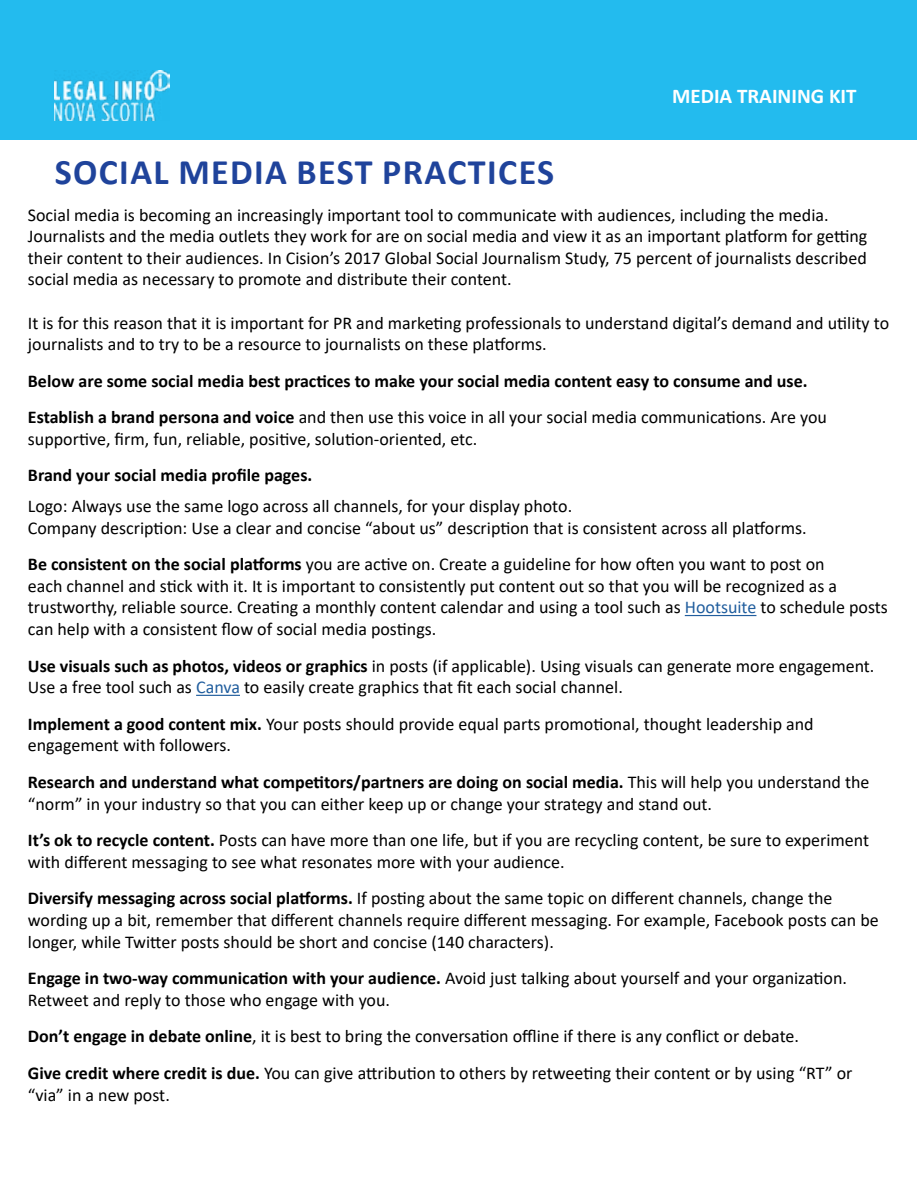
<style>
.page{position:relative;width:918px;height:1188px;background:#fff}
.page>*{position:absolute;margin:0;border:0;box-sizing:border-box;transform-origin:0 0}
.t1{font:700 36px "Calibri";letter-spacing:.04em;color:#1f439b}
.t2{font:700 21px "Calibri";color:#fff}
.t3{font:18px/21.6px "Calibri";color:#000}
.t4{font:700 18px/36.6px "Calibri";color:#000}
.s1{font-weight:400}
.s2{font-weight:700}
.s3{color:#215e9e}
</style>
<div class="page">
<div style="left:1px;top:0;width:916px;height:140px;background:#23bbee"></div>
<img style="left:54px;top:70px;width:116px;height:50px">
<hr style="left:685px;top:615px;width:71px;height:1px;background:#215e9e">
<hr style="left:196px;top:695px;width:44px;height:1px;background:#215e9e">
<p class="t2" style="left:672px;top:81px;width:186px">MEDIA TRAINING KIT</p>
<h1 class="t1" style="left:55px;top:147px;width:501px">SOCIAL MEDIA BEST PRACTICES</h1>
<p class="t3" style="left:28px;top:203px;width:841px">Social media is becoming an increasingly important tool to communicate with audiences, including the media.<br>Journalists and the media outlets they work for are on social media and view it as an important platform for getting their content to their audiences. In Cision’s 2017 Global Social Journalism Study, 75 percent of journalists described social media as necessary to promote and distribute their content.</p>
<p class="t3" style="left:28px;top:311px;width:863px">It is for this reason that it is important for PR and marketing professionals to understand digital’s demand and utility to journalists and to try to be a resource to journalists on these platforms.</p>
<p class="t4" style="left:28px;top:362px;width:801px">Below are some social media best practices to make your social media content easy to consume and use.<br>Establish a brand persona and voice <span class="s1">and then use this voice in all your social media communications. Are you</span></p>
<p class="t3" style="left:28px;top:428px;width:451px">supportive, firm, fun, reliable, positive, solution-oriented, etc.</p>
<p class="t4" style="left:28px;top:457px;width:286px">Brand your social media profile pages.</p>
<p class="t3" style="left:28px;top:495px;width:780px">Logo: Always use the same logo across all channels, for your display photo.<br>Company description: Use a clear and concise “about us” description that is consistent across all platforms.</p>
<p class="t3" style="left:28px;top:553px;width:862px"><span class="s2">Be consistent on the social platforms</span> you are active on. Create a guideline for how often you want to post on<br>each channel and stick with it. It is important to consistently put content out so that you will be recognized as a trustworthy, reliable source. Creating a monthly content calendar and using a tool such as <span class="s3">Hootsuite</span> to schedule posts can help with a consistent flow of social media postings.</p>
<p class="t3" style="left:28px;top:654px;width:848px"><span class="s2">Use visuals such as photos, videos or graphics</span> in posts (if applicable). Using visuals can generate more engagement.<br>Use a free tool such as <span class="s3">Canva</span> to easily create graphics that fit each social channel.</p>
<p class="t3" style="left:28px;top:713px;width:787px"><span class="s2">Implement a good content mix.</span> Your posts should provide equal parts promotional, thought leadership and engagement with followers.</p>
<p class="t3" style="left:28px;top:771px;width:843px"><span class="s2">Research and understand what competitors/partners are doing on social media.</span> This will help you understand the “norm” in your industry so that you can either keep up or change your strategy and stand out.</p>
<p class="t3" style="left:28px;top:829px;width:843px"><span class="s2">It’s ok to recycle content.</span> Posts can have more than one life, but if you are recycling content, be sure to experiment with different messaging to see what resonates more with your audience.</p>
<p class="t3" style="left:28px;top:887px;width:852px"><span class="s2">Diversify messaging across social platforms.</span> If posting about the same topic on different channels, change the wording up a bit, remember that different channels require different messaging. For example, Facebook posts can be longer, while Twitter posts should be short and concise (140 characters).</p>
<p class="t3" style="left:28px;top:967px;width:821px"><span class="s2">Engage in two-way communication with your audience.</span> Avoid just talking about yourself and your organization.<br>Retweet and reply to those who engage with you.</p>
<p class="t3" style="left:28px;top:1018px;width:826px;line-height:36.6px"><span class="s2">Don’t engage in debate online</span>, it is best to bring the conversation offline if there is any conflict or debate.<br><span class="s2">Give credit where credit is due.</span> You can give attribution to others by retweeting their content or by using “RT” or</p>
<p class="t3" style="left:28px;top:1083px;width:143px">“via” in a new post.</p>
</div>
